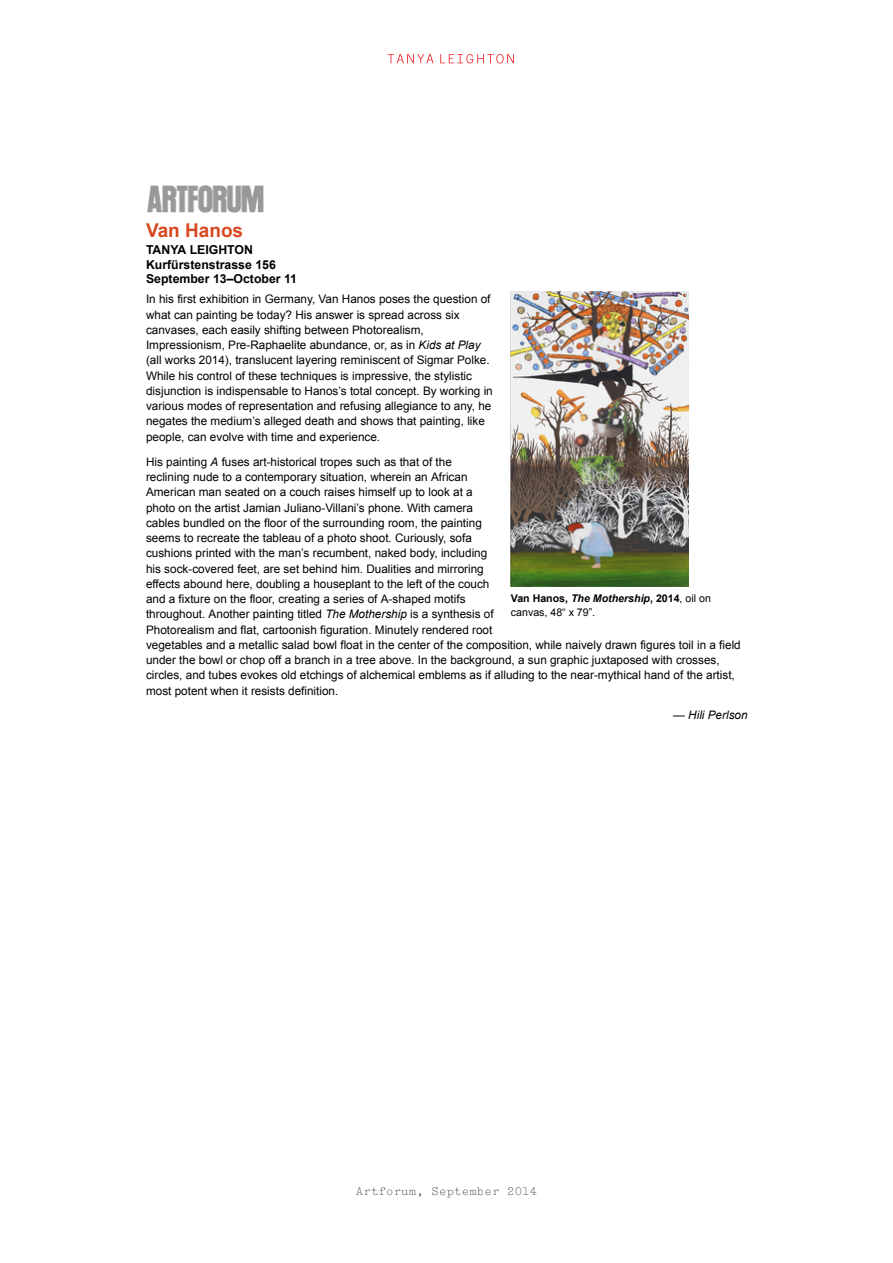
<style>
.page{position:relative;width:893px;height:1263px;background:#fff}
.page>*{position:absolute;margin:0;border:0;box-sizing:border-box;transform-origin:0 0}
.t1{font:700 19.05px "Arial";color:#d74921}
.t2{font:700 12.3px/14.9px "Arial";color:#000}
.t3{font:12px "Typewriter Elite";letter-spacing:.03em;color:#3e3e3f}
.t4{font:11.7px/15.3px "Arial";color:#000}
.t5{font:italic 11.7px "Arial";color:#000}
.t6{font:10.65px/13.8px "Arial";color:#000}
.s1{font-style:italic}
.s2{font-weight:700}
.s3{font-weight:700;font-style:italic}
</style>
<div class="page">
<svg style="left:388px;top:54px;width:45px;height:9px"></svg>
<svg style="left:440px;top:54px;width:74px;height:9px"></svg>
<img style="left:147px;top:185px;width:117px;height:28px">
<img style="left:511px;top:291px;width:177px;height:295px">
<p class="t1" style="left:146px;top:217px;width:99px">Van Hanos</p>
<p class="t2" style="left:146px;top:242px;width:153px">TANYA LEIGHTON<br>Kurfürstenstrasse 156<br>September 13–October 11</p>
<p class="t4" style="left:146px;top:292px;width:348px">In his first exhibition in Germany, Van Hanos poses the question of what can painting be today? His answer is spread across six canvases, each easily shifting between Photorealism, Impressionism, Pre-Raphaelite abundance, or, as in <span class="s1">Kids at Play </span>(all works 2014), translucent layering reminiscent of Sigmar Polke.<br>While his control of these techniques is impressive, the stylistic disjunction is indispensable to Hanos’s total concept. By working in various modes of representation and refusing allegiance to any, he negates the medium’s alleged death and shows that painting, like people, can evolve with time and experience.</p>
<p class="t4" style="left:146px;top:454px;width:596px">His painting <span class="s1">A</span> fuses art-historical tropes such as that of the<br>reclining nude to a contemporary situation, wherein an African<br>American man seated on a couch raises himself up to look at a<br>photo on the artist Jamian Juliano-Villani’s phone. With camera<br>cables bundled on the floor of the surrounding room, the painting<br>seems to recreate the tableau of a photo shoot. Curiously, sofa<br>cushions printed with the man’s recumbent, naked body, including<br>his sock-covered feet, are set behind him. Dualities and mirroring<br>effects abound here, doubling a houseplant to the left of the couch<br>and a fixture on the floor, creating a series of A-shaped motifs<br>throughout. Another painting titled <span class="s1">The Mothership</span> is a synthesis of<br>Photorealism and flat, cartoonish figuration. Minutely rendered root<br>vegetables and a metallic salad bowl float in the center of the composition, while naively drawn figures toil in a field under the bowl or chop off a branch in a tree above. In the background, a sun graphic juxtaposed with crosses, circles, and tubes evokes old etchings of alchemical emblems as if alluding to the near-mythical hand of the artist, most potent when it resists definition.</p>
<p class="t5" style="left:673px;top:707px;width:76px">— Hili Perlson</p>
<p class="t6" style="left:511px;top:591px;width:201px"><span class="s2">Van Hanos,</span> <span class="s3">The Mothership</span><span class="s2">, 2014</span>, oil on canvas, 48“ x 79”.</p>
<p class="t3" style="left:356px;top:1184px;width:183px">Artforum, September 2014</p>
</div>
